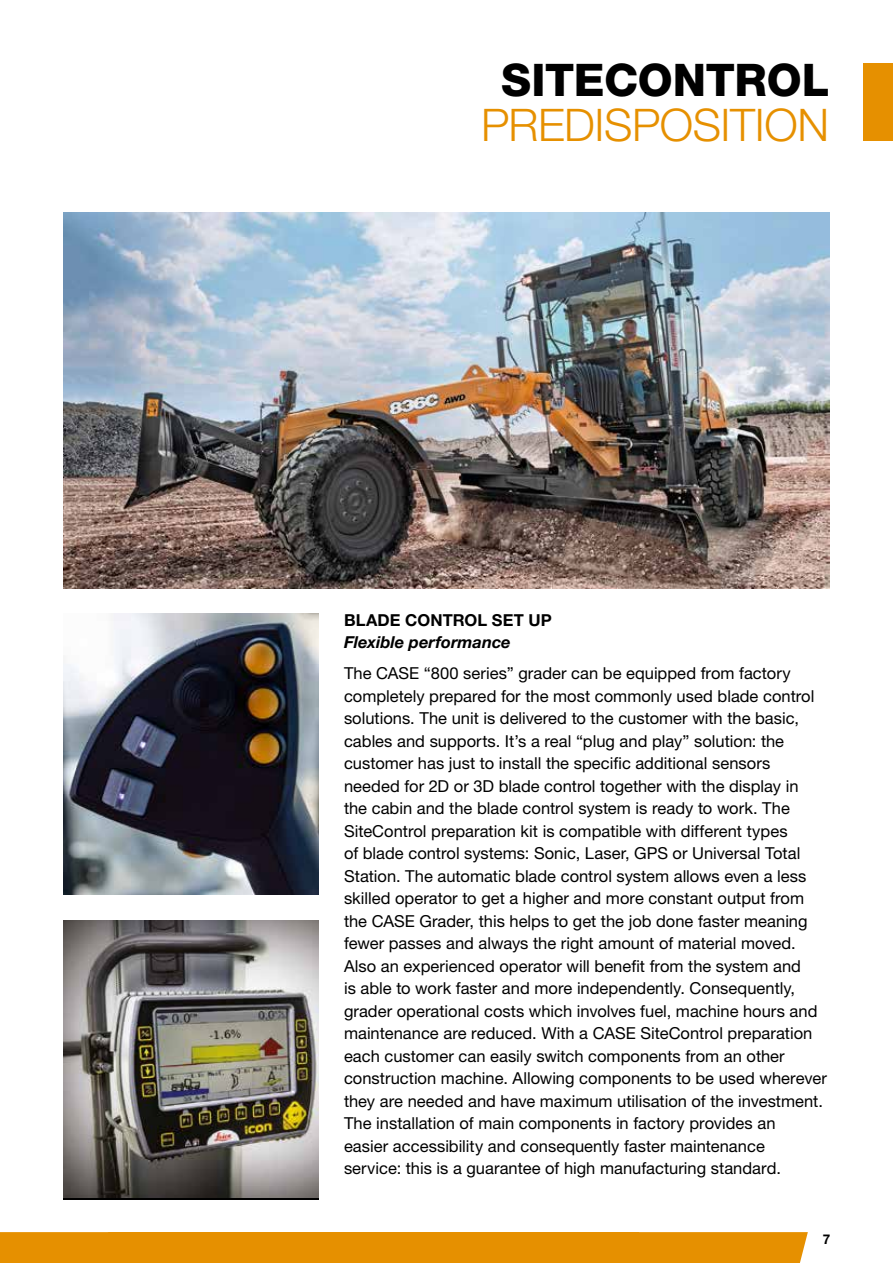
<style>
.page{position:relative;width:893px;height:1263px;background:#fff}
.page>*{position:absolute;margin:0;border:0;box-sizing:border-box;transform-origin:0 0}
.t1{font:300 45px "Helvetica Neue LT Pro";letter-spacing:-.01em;color:#e69000}
.t2{font:800 45px "Helvetica Neue LT Pro";letter-spacing:-.01em;color:#000}
.t3{font:16.5px/22.5px "Helvetica Neue LT Pro";color:#000}
.t4{font:italic 700 16.5px "Helvetica Neue LT Pro";color:#000}
.t5{font:700 16.5px "Helvetica Neue LT Pro";letter-spacing:.005em;color:#000}
.t6{font:700 13.5px "Helvetica Neue LT Std";color:#000}
</style>
<div class="page">
<div style="left:0;top:1232px;width:808px;height:31px;background:#e69000"></div>
<img style="left:64px;top:614px;width:255px;height:281px">
<img style="left:64px;top:213px;width:765px;height:375px">
<img style="left:64px;top:920px;width:255px;height:277px">
<div style="left:863px;top:64px;width:30px;height:77px;background:#e69000"></div>
<h1 class="t2" style="left:501px;top:53px;width:330px">SITECONTROL</h1>
<h1 class="t1" style="left:481px;top:97px;width:349px">PREDISPOSITION</h1>
<p class="t5" style="left:344px;top:609px;width:209px">BLADE CONTROL SET UP</p>
<p class="t4" style="left:344px;top:632px;width:168px">Flexible performance</p>
<p class="t3" style="left:344px;top:662px;width:484px">The CASE “800 series” grader can be equipped from factory completely prepared for the most commonly used blade control solutions. The unit is delivered to the customer with the basic, cables and supports. It’s a real “plug and play” solution: the customer has just to install the specific additional sensors needed for 2D or 3D blade control together with the display in<br>the cabin and the blade control system is ready to work. The SiteControl preparation kit is compatible with different types<br>of blade control systems: Sonic, Laser, GPS or Universal Total Station. The automatic blade control system allows even a less skilled operator to get a higher and more constant output from the CASE Grader, this helps to get the job done faster meaning fewer passes and always the right amount of material moved.<br>Also an experienced operator will benefit from the system and<br>is able to work faster and more independently. Consequently, grader operational costs which involves fuel, machine hours and maintenance are reduced. With a CASE SiteControl preparation each customer can easily switch components from an other construction machine. Allowing components to be used wherever they are needed and have maximum utilisation of the investment.<br>The installation of main components in factory provides an<br>easier accessibility and consequently faster maintenance<br>service: this is a guarantee of high manufacturing standard.</p>
<p class="t6" style="left:823px;top:1230px;width:9px">7</p>
</div>
